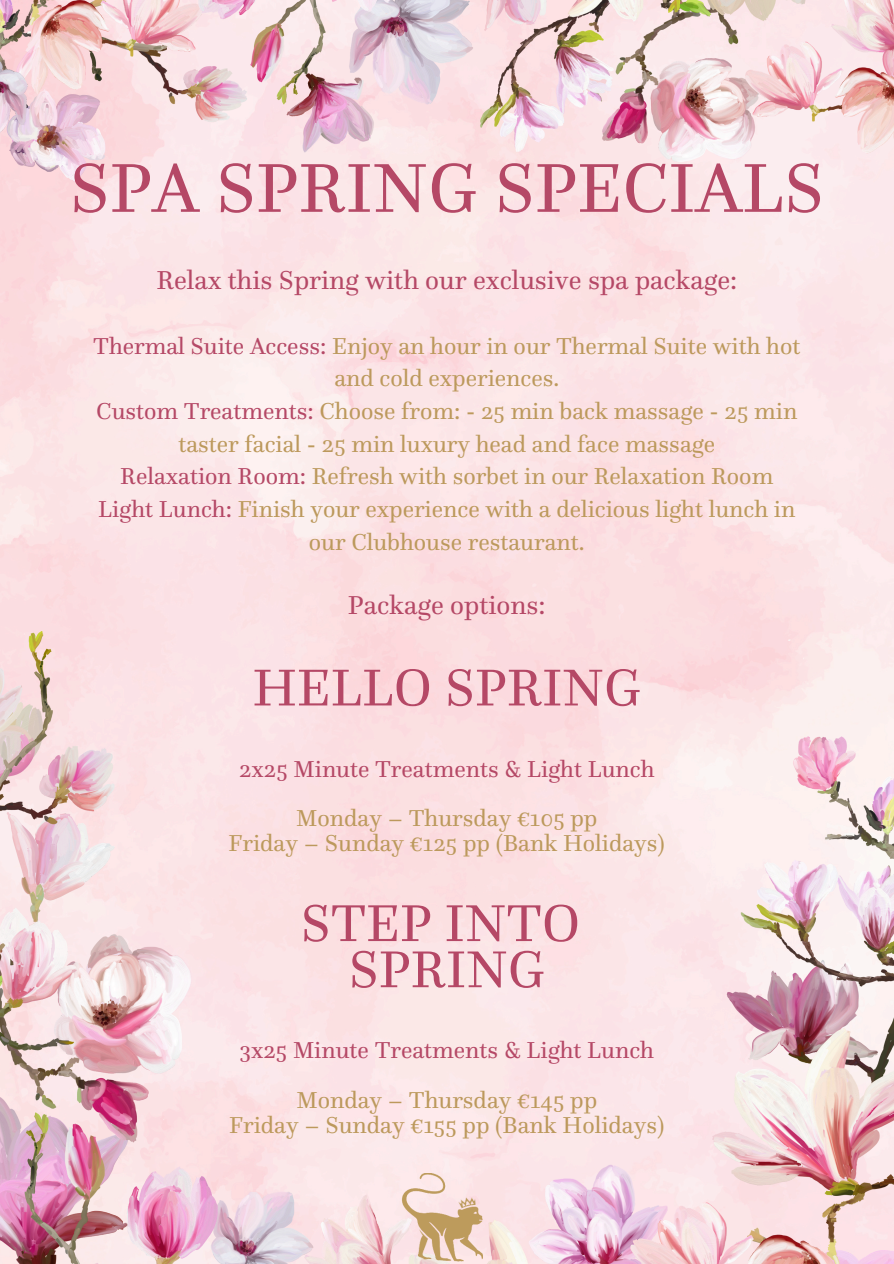
<style>
.page{position:relative;width:894px;height:1264px;background:#fff}
.page>*{position:absolute;margin:0;border:0;box-sizing:border-box;transform-origin:0 0}
.t1{font:72px "Questa";color:#b54866}
.t2{font:54px/46.2px "Questa";color:#b54866;text-align:center}
.t3{font:27px "Questa";color:#b54866}
.t4{font:24px/32.7px "Questa";color:#bc995c;text-align:center}
.t5{font:24px "Questa";color:#b54866}
.s1{color:#b54866}
</style>
<div class="page">
<img style="left:0;top:0;width:893px;height:182px">
<img style="left:0;top:631px;width:893px;height:632px">
<img style="left:400px;top:1173px;width:93px;height:89px">
<p class="t1" style="left:70px;top:142px;width:755px">SPA SPRING SPECIALS</p>
<h2 class="t3" style="left:156px;top:263px;width:582px">Relax this Spring with our exclusive spa package:</h2>
<h2 class="t4" style="left:93px;top:329px;width:708px"><span class="s1">Thermal Suite Access:</span> Enjoy an hour in our Thermal Suite with hot and cold experiences.</h2>
<p class="t4" style="left:96px;top:394px;width:702px"><span class="s1">Custom Treatments:</span> Choose from: - 25 min back massage - 25 min taster facial - 25 min luxury head and face massage</p>
<p class="t4" style="left:120px;top:459px;width:654px"><span class="s1">Relaxation Room:</span> Refresh with sorbet in our Relaxation Room</p>
<p class="t4" style="left:98px;top:492px;width:698px"><span class="s1">Light Lunch:</span> Finish your experience with a delicious light lunch in our Clubhouse restaurant.</p>
<p class="t3" style="left:348px;top:587px;width:199px">Package options:</p>
<p class="t2" style="left:252px;top:663px;width:390px">HELLO SPRING</p>
<p class="t5" style="left:239px;top:753px;width:417px">2x25 Minute Treatments &amp; Light Lunch</p>
<p class="t4" style="left:296px;top:801px;width:303px">Monday – Thursday €105 pp</p>
<p class="t4" style="left:228px;top:826px;width:437px">Friday – Sunday €125 pp (Bank Holidays)</p>
<h3 class="t2" style="left:300px;top:899px;width:281px">STEP INTO<br>SPRING</h3>
<p class="t5" style="left:239px;top:1034px;width:416px">3x25 Minute Treatments &amp; Light Lunch</p>
<h1 class="t4" style="left:296px;top:1083px;width:302px">Monday – Thursday €145 pp</h1>
<h3 class="t4" style="left:229px;top:1107px;width:436px">Friday – Sunday €155 pp (Bank Holidays)</h3>
</div>
